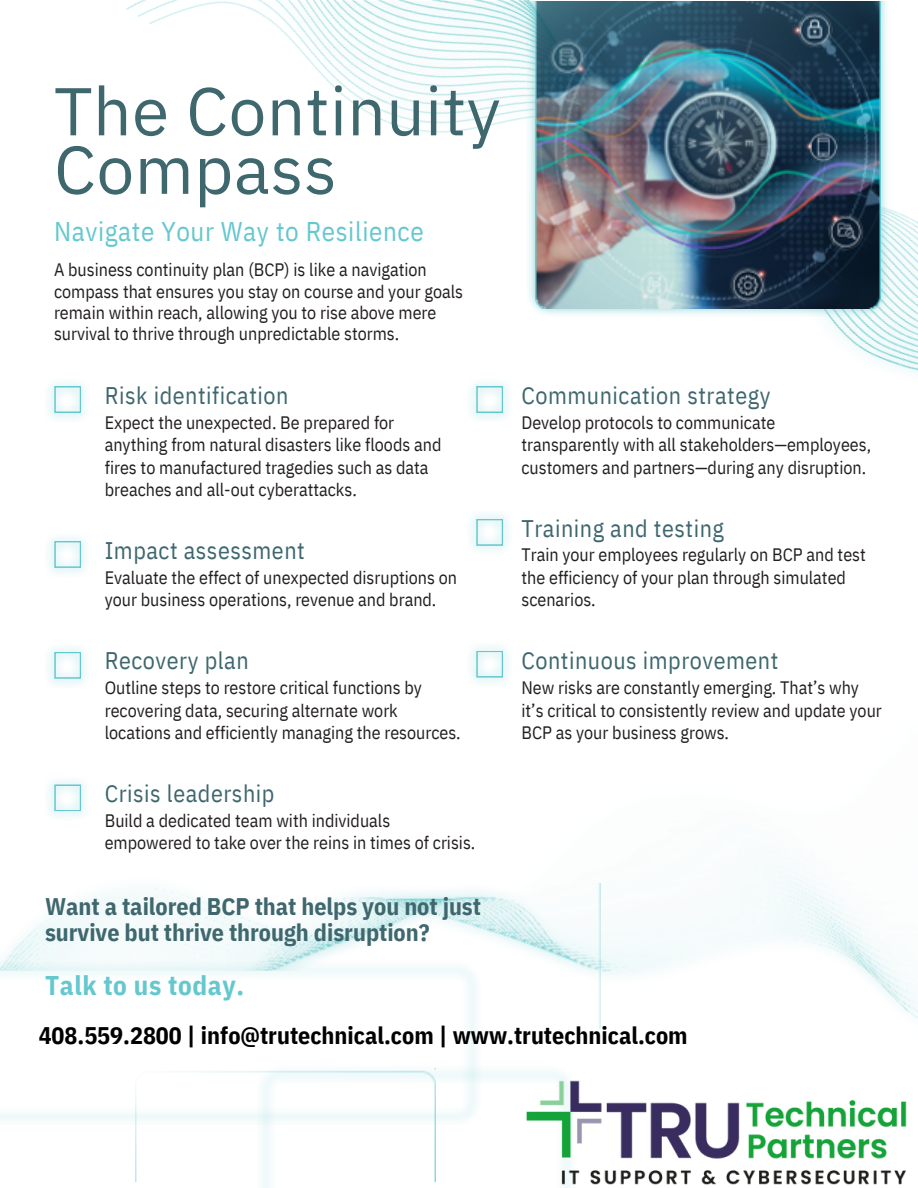
<style>
.page{position:relative;width:918px;height:1188px;background:#fff}
.page>*{position:absolute;margin:0;border:0;box-sizing:border-box;transform-origin:0 0}
.t1{font:67.5px/58.5px "IBM Plex Sans";letter-spacing:.01em;color:#3e676e}
.t2{font:27px "IBM Plex Sans Cond";letter-spacing:.02em;color:#65c8ce}
.t3{font:700 27px "IBM Plex Sans Cond";letter-spacing:.02em;color:#65c8ce}
.t4{font:24px "IBM Plex Sans Cond";letter-spacing:.02em;color:#3e676e}
.t5{font:700 24px/25.8px "IBM Plex Sans Cond";color:#3e676e}
.t6{font:700 24px "IBM Plex Sans Cond";color:#000}
.t7{font:18px/22.5px "IBM Plex Sans Cond";color:#231f20}
</style>
<div class="page">
<img style="left:126px;top:0;width:792px;height:372px">
<img style="left:576px;top:839px;width:342px;height:242px">
<svg style="left:54px;top:386px;width:27px;height:27px"></svg>
<svg style="left:54px;top:541px;width:27px;height:27px"></svg>
<svg style="left:54px;top:652px;width:27px;height:27px"></svg>
<svg style="left:54px;top:784px;width:27px;height:27px"></svg>
<svg style="left:476px;top:386px;width:27px;height:27px"></svg>
<svg style="left:476px;top:519px;width:27px;height:27px"></svg>
<svg style="left:476px;top:651px;width:27px;height:27px"></svg>
<img style="left:0;top:883px;width:601px;height:145px">
<img style="left:525px;top:1px;width:365px;height:315px">
<img style="left:536px;top:1px;width:345px;height:308px">
<img style="left:135px;top:1068px;width:301px;height:114px">
<img style="left:526px;top:1081px;width:381px;height:103px">
<p class="t1" style="left:54px;top:81px;width:448px">The Continuity<br>Compass</p>
<p class="t2" style="left:54px;top:213px;width:371px">Navigate Your Way to Resilience</p>
<h3 class="t7" style="left:54px;top:259px;width:411px;line-height:21.3px">A business continuity plan (BCP) is like a navigation compass that ensures you stay on course and your goals remain within reach, allowing you to rise above mere survival to thrive through unpredictable storms.</h3>
<p class="t4" style="left:105px;top:379px;width:185px">Risk identification</p>
<p class="t7" style="left:105px;top:411px;width:338px">Expect the unexpected. Be prepared for anything from natural disasters like floods and fires to manufactured tragedies such as data breaches and all-out cyberattacks.</p>
<p class="t4" style="left:105px;top:534px;width:202px">Impact assessment</p>
<p class="t7" style="left:105px;top:566px;width:354px">Evaluate the effect of unexpected disruptions on your business operations, revenue and brand.</p>
<p class="t4" style="left:105px;top:645px;width:145px">Recovery plan</p>
<p class="t7" style="left:105px;top:676px;width:357px">Outline steps to restore critical functions by recovering data, securing alternate work locations and efficiently managing the resources.</p>
<p class="t4" style="left:105px;top:777px;width:171px">Crisis leadership</p>
<p class="t7" style="left:105px;top:809px;width:372px">Build a dedicated team with individuals empowered to take over the reins in times of crisis.</p>
<p class="t5" style="left:45px;top:894px;width:438px">Want a tailored BCP that helps you not just survive but thrive through disruption?</p>
<h1 class="t3" style="left:45px;top:967px;width:201px">Talk to us today.</h1>
<p class="t4" style="left:522px;top:379px;width:251px">Communication strategy</p>
<p class="t7" style="left:522px;top:411px;width:351px">Develop protocols to communicate transparently with all stakeholders—employees, customers and partners—during any disruption.</p>
<p class="t4" style="left:522px;top:512px;width:204px">Training and testing</p>
<p class="t7" style="left:522px;top:543px;width:346px">Train your employees regularly on BCP and test the efficiency of your plan through simulated scenarios.</p>
<p class="t4" style="left:522px;top:645px;width:258px">Continuous improvement</p>
<h3 class="t7" style="left:522px;top:676px;width:362px">New risks are constantly emerging. That’s why it’s critical to consistently review and update your<br>BCP as your business grows.</h3>
<p class="t6" style="left:39px;top:1019px;width:651px">408.559.2800 | info@trutechnical.com | www.trutechnical.com</p>
</div>
